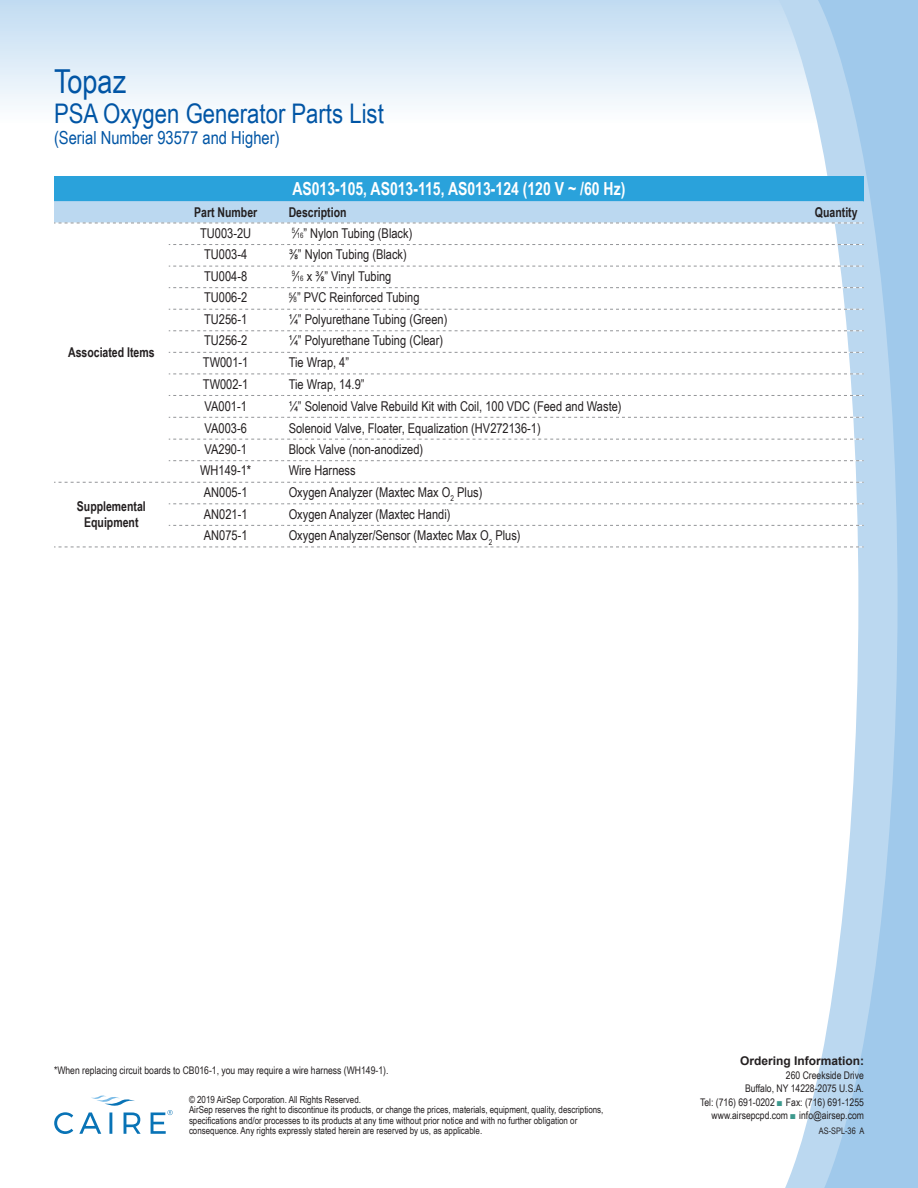
<style>
.page{position:relative;width:918px;height:1188px;background:#fff}
.page>*{position:absolute;margin:0;border:0;box-sizing:border-box;transform-origin:0 0}
.t1{font:33px "Arial Narrow";color:#0155a5}
.t2{font:27px "Arial Narrow";color:#0155a5}
.Titles{font:700 18px "Arial Narrow";color:#fff;scale:.95 1}
.t3{font:18px "Arial Narrow";color:#0155a5}
.Specs_Table{font:13.5px "Arial Narrow";color:#231f20}
.Table_Categories_Bol{font:13.5px "Arial Narrow";color:#231f20}
.Titles-2{font:700 13.5px "Arial Narrow";color:#231f20;scale:.95 1}
.t4{font:700 12px "Arial";color:#231f20}
.t5{font:10.5px "Arial Narrow";color:#231f20}
.t6{font:9.75px/10.5px "Arial Narrow";color:#231f20}
.t7{font:9px "Arial Narrow";color:#231f20}
.s1{font-size:7.35px}
.s2{color:#3d998d}
</style>
<div class="page">
<div style="left:0;top:0;width:918px;height:125px;background:linear-gradient(to bottom,#c0dbf1,#fefefe)"></div>
<svg style="left:770px;top:0;width:40px;height:1188px"></svg>
<svg style="left:810px;top:0;width:108px;height:1188px"></svg>
<div style="left:54px;top:176px;width:810px;height:25px;background:#2aa2db"></div>
<svg style="left:54px;top:201px;width:810px;height:23px;background:#bcd8ee"></svg>
<svg style="left:169px;top:395px;width:695px;height:1px"></svg>
<svg style="left:169px;top:417px;width:695px;height:1px"></svg>
<svg style="left:169px;top:439px;width:695px;height:1px"></svg>
<svg style="left:169px;top:460px;width:695px;height:1px"></svg>
<svg style="left:54px;top:482px;width:810px;height:1px"></svg>
<svg style="left:169px;top:503px;width:695px;height:1px"></svg>
<svg style="left:169px;top:244px;width:695px;height:1px"></svg>
<svg style="left:169px;top:266px;width:695px;height:1px"></svg>
<svg style="left:169px;top:287px;width:695px;height:1px"></svg>
<svg style="left:169px;top:309px;width:695px;height:1px"></svg>
<svg style="left:169px;top:330px;width:695px;height:1px"></svg>
<svg style="left:169px;top:352px;width:695px;height:1px"></svg>
<svg style="left:169px;top:374px;width:695px;height:1px"></svg>
<svg style="left:169px;top:525px;width:695px;height:1px"></svg>
<svg style="left:54px;top:547px;width:810px;height:1px"></svg>
<svg style="left:54px;top:1112px;width:19px;height:22px"></svg>
<svg style="left:79px;top:1096px;width:62px;height:38px"></svg>
<svg style="left:151px;top:1110px;width:22px;height:24px"></svg>
<h1 class="t1" style="left:54px;top:57px;width:74px">Topaz</h1>
<h2 class="t2" style="left:54px;top:93px;width:331px">PSA Oxygen Generator Parts List</h2>
<h3 class="t3" style="left:54px;top:124px;width:227px">(Serial Number 93577 and Higher)</h3>
<p class="Titles" style="left:292px;top:175px;width:352px">AS013-105, AS013-115, AS013-124 (120 V ~ /60 Hz)</p>
<p class="Titles-2" style="left:68px;top:342px;width:93px">Associated Items</p>
<p class="Titles-2" style="left:77px;top:496px;width:74px">Supplemental</p>
<p class="Titles-2" style="left:84px;top:512px;width:59px">Equipment</p>
<p class="Titles-2" style="left:194px;top:202px;width:68px">Part Number</p>
<p class="Titles-2" style="left:289px;top:202px;width:62px">Description</p>
<p class="Titles-2" style="left:815px;top:202px;width:46px">Quantity</p>
<p class="Specs_Table" style="left:200px;top:223px;width:53px">TU003-2U</p>
<p class="Specs_Table" style="left:292px;top:223px;width:122px"><sup>5</sup>⁄<span class="s1">16</span>” Nylon Tubing (Black)</p>
<p class="Specs_Table" style="left:204px;top:245px;width:45px">TU003-4</p>
<p class="Specs_Table" style="left:289px;top:245px;width:120px">⅜” Nylon Tubing (Black)</p>
<p class="Specs_Table" style="left:204px;top:266px;width:45px">TU004-8</p>
<p class="Specs_Table" style="left:292px;top:266px;width:101px"><sup>9</sup>⁄<span class="s1">16</span> x ⅜” Vinyl Tubing</p>
<p class="Specs_Table" style="left:204px;top:288px;width:45px">TU006-2</p>
<p class="Specs_Table" style="left:289px;top:288px;width:132px"><sup>5</sup>⁄<span class="s1">8</span>” PVC Reinforced Tubing</p>
<p class="Specs_Table" style="left:204px;top:309px;width:45px">TU256-1</p>
<p class="Specs_Table" style="left:289px;top:309px;width:160px">¼” Polyurethane Tubing (Green)</p>
<p class="Specs_Table" style="left:204px;top:331px;width:45px">TU256-2</p>
<p class="Specs_Table" style="left:289px;top:331px;width:156px">¼” Polyurethane Tubing (Clear)</p>
<p class="Specs_Table" style="left:203px;top:352px;width:47px">TW001-1</p>
<p class="Specs_Table" style="left:289px;top:352px;width:62px">Tie Wrap, 4”</p>
<p class="Specs_Table" style="left:203px;top:374px;width:47px">TW002-1</p>
<p class="Specs_Table" style="left:289px;top:374px;width:77px">Tie Wrap, 14.9”</p>
<p class="Specs_Table" style="left:205px;top:397px;width:44px">VA001-1</p>
<p class="Specs_Table" style="left:289px;top:397px;width:334px">¼” Solenoid Valve Rebuild Kit with Coil, 100 VDC (Feed and Waste)</p>
<p class="Specs_Table" style="left:205px;top:418px;width:44px">VA003-6</p>
<p class="Specs_Table" style="left:289px;top:418px;width:254px">Solenoid Valve, Floater, Equalization (HV272136-1)</p>
<p class="Specs_Table" style="left:205px;top:439px;width:44px">VA290-1</p>
<p class="Specs_Table" style="left:289px;top:439px;width:136px">Block Valve (non-anodized)</p>
<p class="Specs_Table" style="left:200px;top:461px;width:53px">WH149-1*</p>
<p class="Specs_Table" style="left:289px;top:461px;width:69px">Wire Harness</p>
<p class="Table_Categories_Bol" style="left:204px;top:482px;width:45px">AN005-1</p>
<p class="Table_Categories_Bol" style="left:289px;top:482px;width:195px">Oxygen Analyzer (Maxtec Max O<sub>2</sub> Plus)</p>
<p class="Table_Categories_Bol" style="left:204px;top:504px;width:45px">AN021-1</p>
<p class="Table_Categories_Bol" style="left:289px;top:504px;width:163px">Oxygen Analyzer (Maxtec Handi)</p>
<p class="Table_Categories_Bol" style="left:204px;top:525px;width:45px">AN075-1</p>
<p class="Table_Categories_Bol" style="left:289px;top:525px;width:233px">Oxygen Analyzer/Sensor (Maxtec Max O<sub>2</sub> Plus)</p>
<p class="t5" style="left:54px;top:1063px;width:336px">*When replacing circuit boards to CB016-1, you may require a wire harness (WH149-1).</p>
<p class="t6" style="left:189px;top:1094px;width:174px">© 2019 AirSep Corporation. All Rights Reserved.</p>
<p class="t6" style="left:189px;top:1104px;width:416px">AirSep reserves the right to discontinue its products, or change the prices, materials, equipment, quality, descriptions, specifications and/or processes to its products at any time without prior notice and with no further obligation or consequence. Any rights expressly stated herein are reserved by us, as applicable.</p>
<p class="t4" style="left:740px;top:1053px;width:126px">Ordering Information:</p>
<p class="t5" style="left:786px;top:1067px;width:79px">260 Creekside Drive</p>
<p class="t5" style="left:745px;top:1081px;width:120px">Buffalo, NY 14228-2075 U.S.A.</p>
<p class="t5" style="left:700px;top:1094px;width:165px">Tel: (716) 691-0202 <span class="s2">■</span> Fax: (716) 691-1255</p>
<p class="t5" style="left:712px;top:1108px;width:154px">www.airsepcpd.com <span class="s2">■</span> info@airsep.com</p>
<p class="t7" style="left:819px;top:1124px;width:47px">AS-SPL-36 A</p>
</div>
